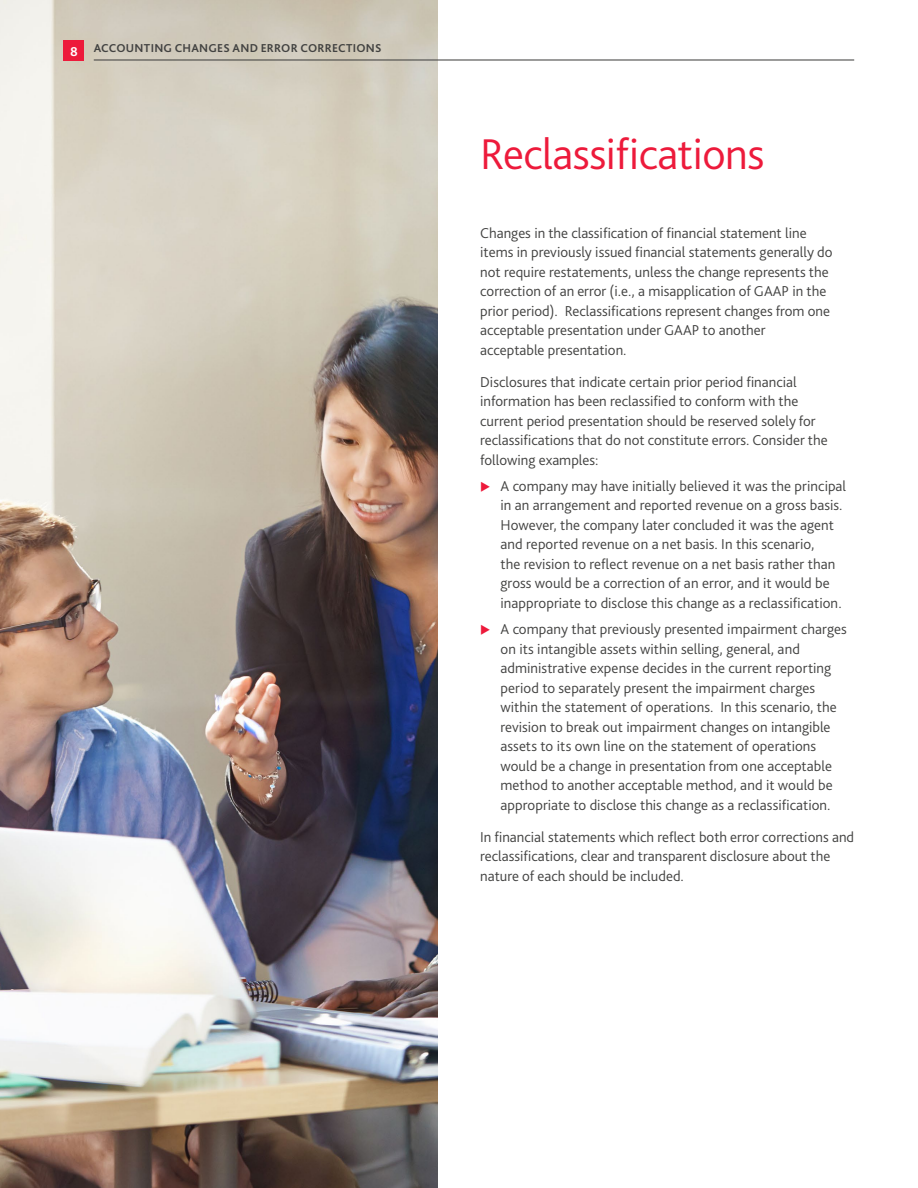
<style>
.page{position:relative;width:918px;height:1188px;background:#fff}
.page>*{position:absolute;margin:0;border:0;box-sizing:border-box;transform-origin:0 0}
.t1{font:300 45px "Bliss Pro";letter-spacing:-.01em;color:#ed1a3b}
.t2{font:300 15px/19.5px "Bliss Pro";color:#424241}
.t3{font:700 12px "Bliss Pro";letter-spacing:.02em;color:#424241}
.s1{font-size:13.5px;color:#fff}
</style>
<div class="page">
<img style="left:0;top:0;width:438px;height:1188px">
<div style="left:64px;top:40px;width:20px;height:21px;background:#ed1a3b"></div>
<hr style="left:94px;top:59px;width:760px;height:2px;background:#424241">
<p class="t3" style="left:70px;top:40px;width:313px"><span class="s1">8</span> ACCOUNTING CHANGES AND ERROR CORRECTIONS</p>
<h1 class="t1" style="left:480px;top:126px;width:286px">Reclassifications</h1>
<p class="t2" style="left:480px;top:223px;width:354px">Changes in the classification of financial statement line items in previously issued financial statements generally do not require restatements, unless the change represents the correction of an error (i.e., a misapplication of GAAP in the prior period). Reclassifications represent changes from one acceptable presentation under GAAP to another acceptable presentation.</p>
<p class="t2" style="left:480px;top:372px;width:349px">Disclosures that indicate certain prior period financial information has been reclassified to conform with the current period presentation should be reserved solely for reclassifications that do not constitute errors. Consider the following examples:</p>
<p class="t2" style="left:501px;top:476px;width:347px">A company may have initially believed it was the principal in an arrangement and reported revenue on a gross basis.<br>However, the company later concluded it was the agent and reported revenue on a net basis. In this scenario,<br>the revision to reflect revenue on a net basis rather than gross would be a correction of an error, and it would be inappropriate to disclose this change as a reclassification.</p>
<p class="t2" style="left:501px;top:619px;width:348px">A company that previously presented impairment charges on its intangible assets within selling, general, and administrative expense decides in the current reporting period to separately present the impairment charges within the statement of operations. In this scenario, the revision to break out impairment changes on intangible assets to its own line on the statement of operations would be a change in presentation from one acceptable method to another acceptable method, and it would be appropriate to disclose this change as a reclassification.</p>
<p class="t2" style="left:480px;top:827px;width:375px">In financial statements which reflect both error corrections and reclassifications, clear and transparent disclosure about the nature of each should be included.</p>
</div>
